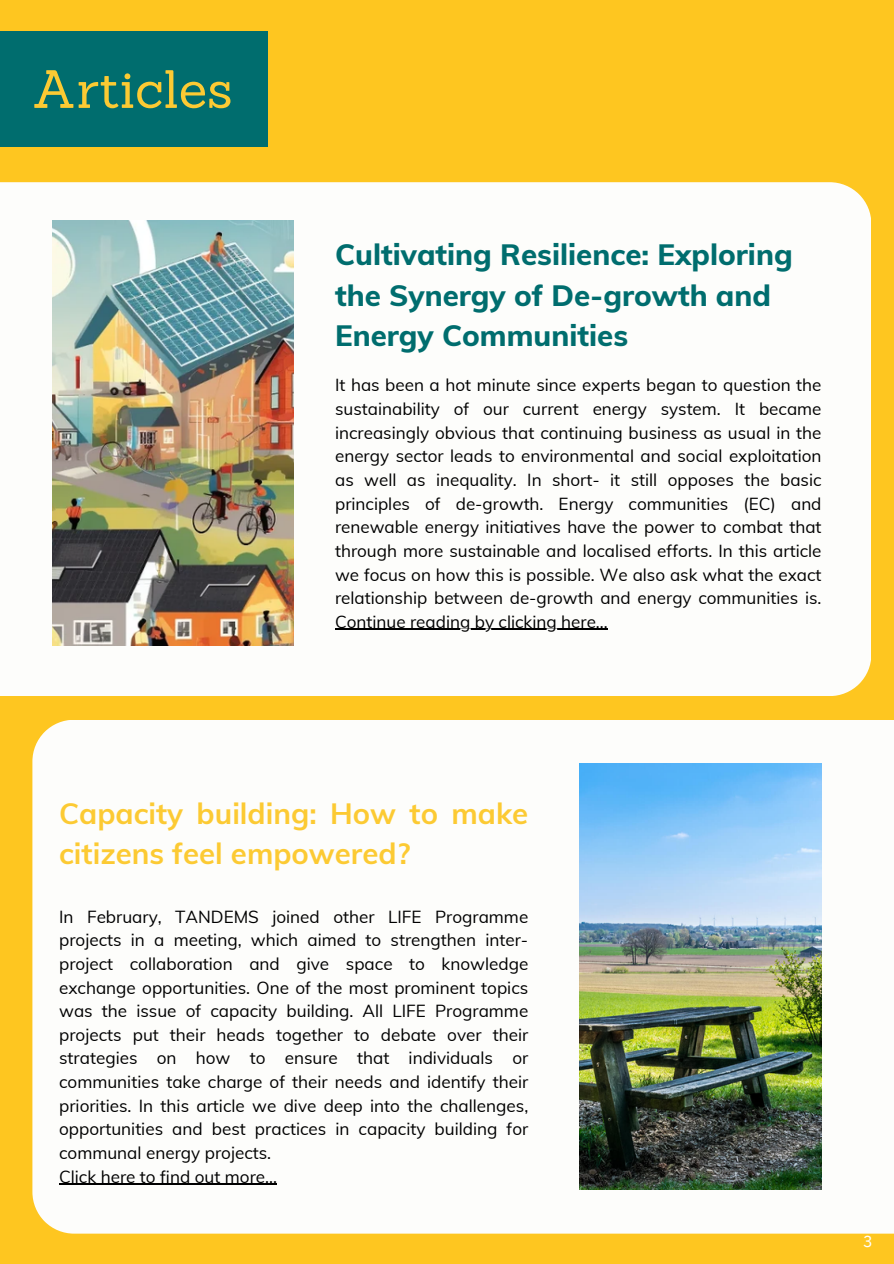
<style>
.page{position:relative;width:894px;height:1264px;background:#fff}
.page>*{position:absolute;margin:0;border:0;box-sizing:border-box;transform-origin:0 0}
.t1{font:52.5px "Sanchez";color:#fcca33}
.t2{font:800 29.4px/40.5px "Muli";color:#006d6e}
.t3{font:700 29.4px/40.5px "Muli";color:#fcca33}
.t4{font:17.1px/23.7px "Muli";color:#000;text-align:justify}
.t5{font:16.2px "IBM Plex Sans";color:#fff}
</style>
<div class="page">
<div style="left:0;top:0;width:893px;height:1263px;background:#fec620"></div>
<div style="left:0;top:182px;width:870px;height:514px;background:#fdfdfb"></div>
<div style="left:32px;top:720px;width:861px;height:513px;background:#fdfdfb"></div>
<div style="left:0;top:32px;width:267px;height:115px;background:#006d6e"></div>
<img style="left:52px;top:220px;width:241px;height:425px">
<img style="left:579px;top:763px;width:242px;height:426px">
<hr style="left:335px;top:629px;width:272px;height:1px;background:#000">
<hr style="left:59px;top:1183px;width:218px;height:1px;background:#000">
<h1 class="t1" style="left:32px;top:55px;width:202px">Articles</h1>
<h2 class="t2" style="left:335px;top:234px;width:459px">Cultivating Resilience: Exploring the Synergy of De-growth and<br>Energy Communities</h2>
<p class="t4" style="left:335px;top:373px;width:488px">It has been a hot minute since experts began to question the sustainability of our current energy system. It became increasingly obvious that continuing business as usual in the energy sector leads to environmental and social exploitation as well as inequality. In short- it still opposes the basic principles of de-growth. Energy communities (EC) and renewable energy initiatives have the power to combat that through more sustainable and localised efforts. In this article we focus on how this is possible. We also ask what the exact relationship between de-growth and energy communities is.<br>Continue reading by clicking here...</p>
<h2 class="t3" style="left:59px;top:792px;width:470px">Capacity building: How to make citizens feel empowered?</h2>
<p class="t4" style="left:59px;top:904px;width:470px;text-align:left">In February, TANDEMS joined other LIFE Programme projects in a meeting, which aimed to strengthen inter&shy;project collaboration and give space to knowledge exchange opportunities. One of the most prominent topics was the issue of capacity building. All LIFE Programme projects put their heads together to debate over their strategies on how to ensure that individuals or communities take charge of their needs and identify their priorities. In this article we dive deep into the challenges, opportunities and best practices in capacity building for communal energy projects.<br>Click here to find out more...</p>
<p class="t5" style="left:862px;top:1230px;width:11px">3</p>
</div>
